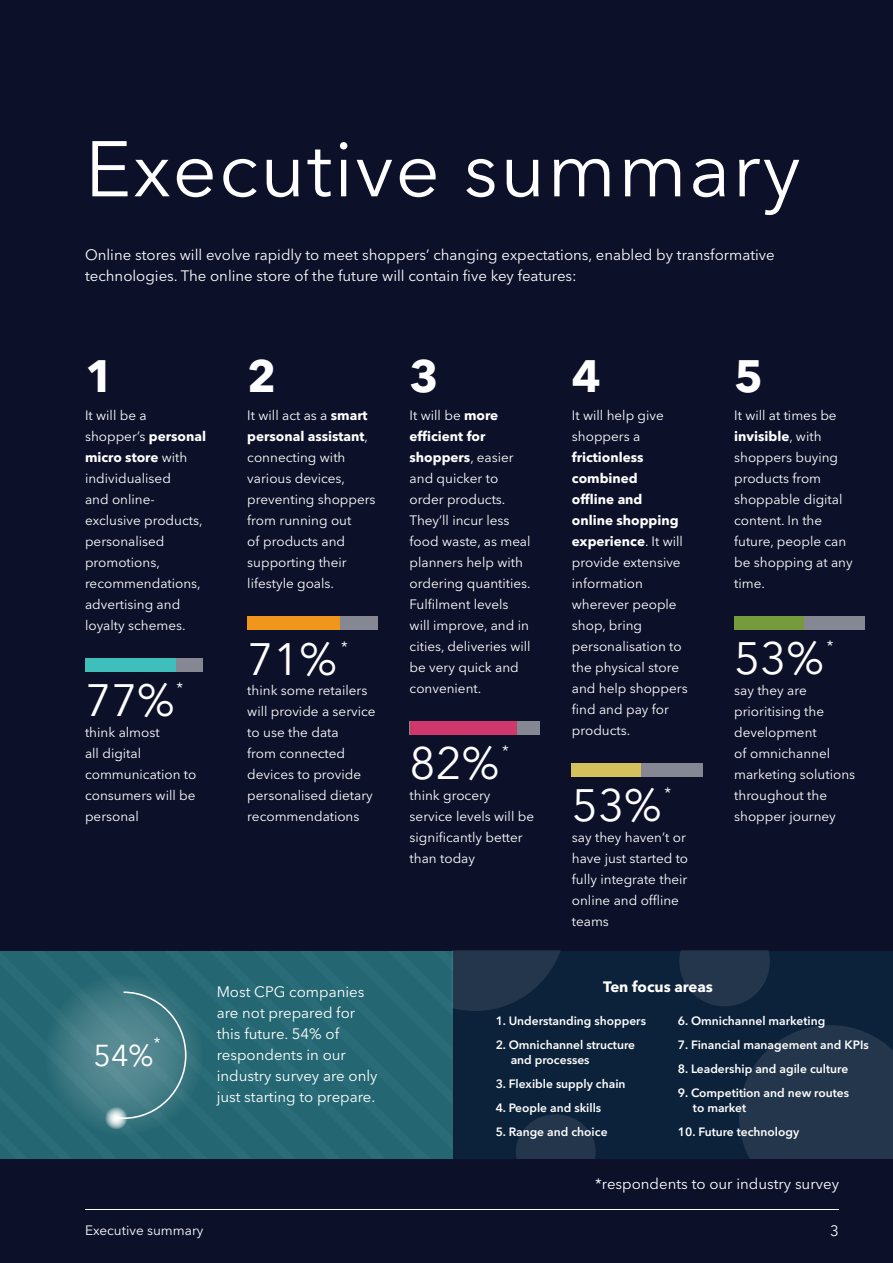
<style>
.page{position:relative;width:893px;height:1263px;background:#0c1029}
.page>*{position:absolute;margin:0;border:0;box-sizing:border-box;transform-origin:0 0}
.t1{font:78px "Avenir Next LT Pro";letter-spacing:.025em;color:#fff}
.t2{font:45px "Avenir Next LT Pro";color:#fff}
.t3{font:700 45px "Avenir Next LT Pro";color:#fff}
.t4{font:30px "Avenir Next LT Pro";color:#fff}
.t5{font:15px/21px "Avenir Next LT Pro";color:#fff}
.t6{font:700 15px "Avenir Next LT Pro";color:#fff}
.t7{font:13.5px/21px "Avenir Next LT Pro";color:#fff}
.t8{font:600 12px/15px "Avenir Next LT Pro";color:#fff}
.s1{font-weight:700}
</style>
<div class="page">
<div style="left:453px;top:951px;width:440px;height:207px;background:#0c223a"></div>
<svg style="left:739px;top:1025px;width:154px;height:133px;background:#213348"></svg>
<svg style="left:679px;top:951px;width:91px;height:55px"></svg>
<hr style="left:85px;top:1209px;width:754px;height:1px;background:#fff">
<div style="left:85px;top:658px;width:118px;height:13px;background:#858793"></div>
<div style="left:85px;top:658px;width:91px;height:13px;background:#3ebfbc"></div>
<div style="left:247px;top:616px;width:131px;height:13px;background:#858793"></div>
<div style="left:410px;top:721px;width:130px;height:13px;background:#858793"></div>
<div style="left:572px;top:763px;width:130px;height:13px;background:#858793"></div>
<div style="left:734px;top:616px;width:130px;height:13px;background:#858793"></div>
<div style="left:247px;top:616px;width:93px;height:13px;background:#f0961b"></div>
<div style="left:410px;top:721px;width:106px;height:13px;background:#cf386a"></div>
<svg style="left:0;top:951px;width:596px;height:207px"></svg>
<svg style="left:104px;top:1106px;width:23px;height:23px"></svg>
<div style="left:572px;top:763px;width:69px;height:13px;background:#d4c15d"></div>
<div style="left:734px;top:616px;width:69px;height:13px;background:#769b3d"></div>
<h1 class="t1" style="left:85px;top:123px;width:717px">Executive summary</h1>
<p class="t5" style="left:85px;top:244px;width:691px">Online stores will evolve rapidly to meet shoppers’ changing expectations, enabled by transformative technologies. The online store of the future will contain five key features:</p>
<h2 class="t3" style="left:85px;top:348px;width:31px">1</h2>
<h2 class="t3" style="left:247px;top:348px;width:31px">2</h2>
<h2 class="t3" style="left:410px;top:348px;width:31px">3</h2>
<h2 class="t3" style="left:572px;top:348px;width:31px">4</h2>
<h2 class="t3" style="left:734px;top:348px;width:31px">5</h2>
<p class="t7" style="left:85px;top:405px;width:123px">It will be a shopper’s <span class="s1">personal micro store</span> with individualised<br>and online&shy;exclusive products, personalised promotions, recommendations, advertising and loyalty schemes.</p>
<p class="t7" style="left:247px;top:405px;width:130px">It will act as a <span class="s1">smart personal assistant</span>, connecting with various devices, preventing shoppers from running out<br>of products and supporting their lifestyle goals.</p>
<p class="t7" style="left:410px;top:405px;width:123px">It will be <span class="s1">more efficient for shoppers</span>, easier and quicker to order products.<br>They’ll incur less food waste, as meal planners help with ordering quantities.<br>Fulfilment levels will improve, and in cities, deliveries will be very quick and convenient.</p>
<p class="t7" style="left:572px;top:405px;width:93px">It will help give shoppers a</p>
<p class="t7" style="left:734px;top:405px;width:120px">It will at times be <span class="s1">invisible</span>, with shoppers buying products from shoppable digital content. In the future, people can be shopping at any time.</p>
<p class="t7" style="left:572px;top:447px;width:117px"><span class="s1">frictionless combined<br>offline and<br>online shopping experience</span>. It will provide extensive information wherever people shop, bring personalisation to the physical store and help shoppers find and pay for products.</p>
<p class="t5" style="left:827px;top:635px;width:8px">*</p>
<h2 class="t2" style="left:734px;top:631px;width:91px">53%</h2>
<p class="t5" style="left:341px;top:636px;width:8px">*</p>
<h2 class="t2" style="left:247px;top:632px;width:91px">71%</h2>
<h2 class="t2" style="left:85px;top:673px;width:91px">77%</h2>
<p class="t5" style="left:176px;top:677px;width:8px">*</p>
<p class="t7" style="left:734px;top:679px;width:122px">say they are prioritising the development<br>of omnichannel marketing solutions throughout the shopper journey</p>
<p class="t7" style="left:247px;top:679px;width:130px">think some retailers will provide a service to use the data<br>from connected devices to provide personalised dietary recommendations</p>
<p class="t7" style="left:85px;top:721px;width:113px">think almost<br>all digital communication to consumers will be personal</p>
<p class="t5" style="left:502px;top:740px;width:8px">*</p>
<h2 class="t2" style="left:410px;top:736px;width:91px">82%</h2>
<p class="t5" style="left:664px;top:782px;width:8px">*</p>
<h2 class="t2" style="left:572px;top:778px;width:91px">53%</h2>
<p class="t7" style="left:410px;top:784px;width:126px">think grocery service levels will be significantly better than today</p>
<p class="t7" style="left:572px;top:826px;width:118px">say they haven’t or have just started to fully integrate their online and offline teams</p>
<p class="t5" style="left:154px;top:1032px;width:8px">*</p>
<h3 class="t4" style="left:94px;top:1037px;width:61px">54%</h3>
<p class="t5" style="left:217px;top:981px;width:162px">Most CPG companies are not prepared for this future. 54% of respondents in our industry survey are only just starting to prepare.</p>
<p class="t6" style="left:603px;top:978px;width:111px">Ten focus areas</p>
<p class="t8" style="left:496px;top:1013px;width:152px">1. Understanding shoppers</p>
<p class="t8" style="left:511px;top:1037px;width:126px;text-indent:-15px">2. Omnichannel structure and processes</p>
<p class="t8" style="left:496px;top:1076px;width:131px">3. Flexible supply chain</p>
<p class="t8" style="left:496px;top:1100px;width:107px">4. People and skills</p>
<p class="t8" style="left:496px;top:1124px;width:113px">5. Range and choice</p>
<p class="t8" style="left:678px;top:1013px;width:149px">6. Omnichannel marketing</p>
<p class="t8" style="left:678px;top:1037px;width:192px">7. Financial management and KPIs</p>
<p class="t8" style="left:678px;top:1061px;width:172px">8. Leadership and agile culture</p>
<p class="t8" style="left:693px;top:1085px;width:158px;text-indent:-15px">9. Competition and new routes to market</p>
<p class="t8" style="left:678px;top:1124px;width:123px">10. Future technology</p>
<p class="t5" style="left:595px;top:1173px;width:245px">*respondents to our industry survey</p>
<p class="t7" style="left:85px;top:1220px;width:120px">Executive summary</p>
<p class="t5" style="left:830px;top:1220px;width:10px">3</p>
</div>
